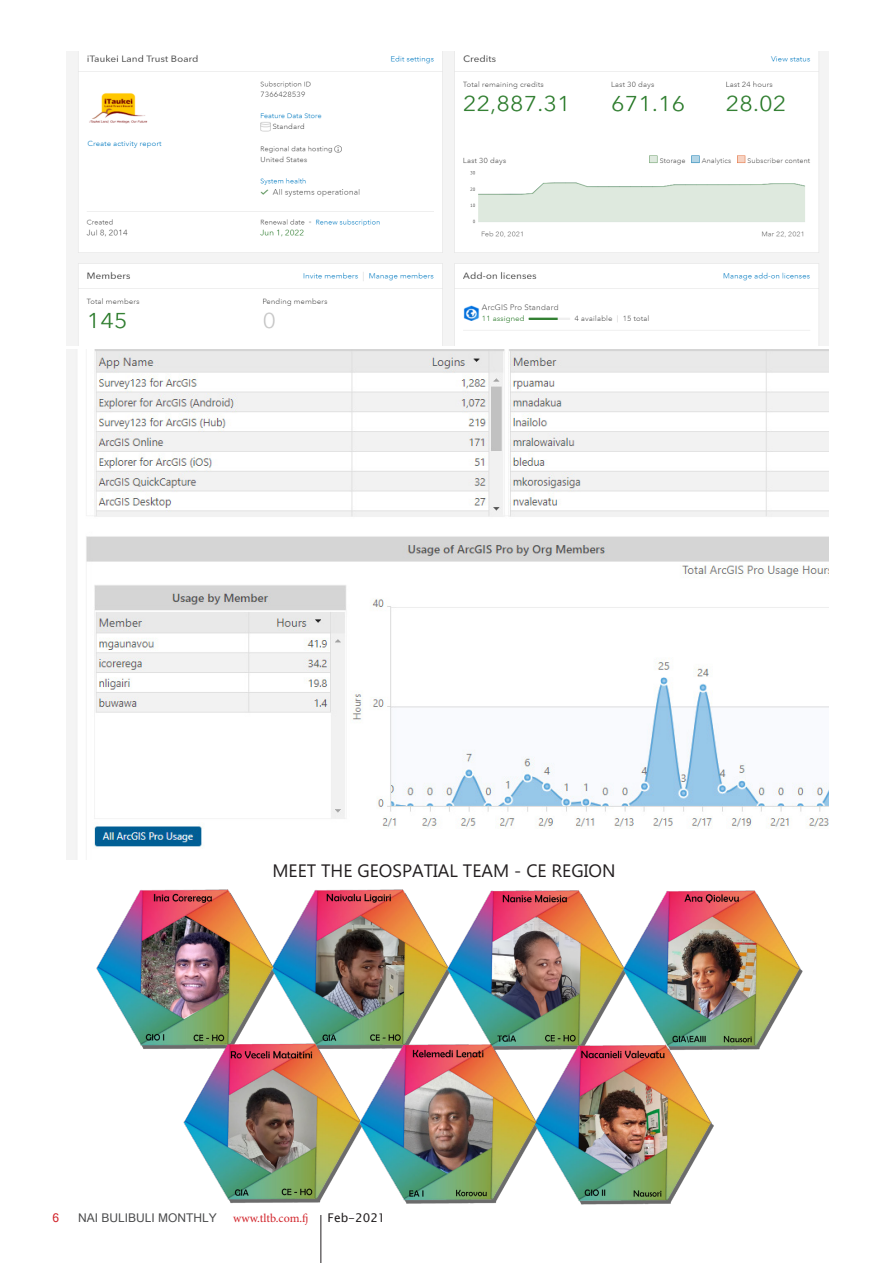
<style>
.page{position:relative;width:893px;height:1263px;background:#fff}
.page>*{position:absolute;margin:0;border:0;box-sizing:border-box;transform-origin:0 0}
.t1{font:18px "Microsoft Phags Pa";color:#231f20}
.t2{font:12px "Microsoft Sans Serif";color:#4b4c4d}
.t3{font:12px "Minion Pro";color:#d1232a}
.t4{font:12px "Lucida Sans Unicode";color:#231f20}
.t5{font:12px "Microsoft Sans Serif";color:#d1232a}
</style>
<div class="page">
<img style="left:96px;top:889px;width:707px;height:316px">
<hr style="left:320px;top:1215px;width:1px;height:48px;background:#231f20">
<img style="left:67px;top:51px;width:761px;height:294px">
<img style="left:67px;top:350px;width:761px;height:510px">
<p class="t1" style="left:272px;top:858px;width:345px">MEET THE GEOSPATIAL TEAM - CE REGION</p>
<p class="t5" style="left:52px;top:1210px;width:8px">6</p>
<p class="t2" style="left:78px;top:1210px;width:140px">NAI BULIBULI MONTHLY</p>
<p class="t3" style="left:233px;top:1210px;width:77px">www.tltb.com.fj</p>
<p class="t4" style="left:328px;top:1208px;width:59px">Feb-2021</p>
</div>
